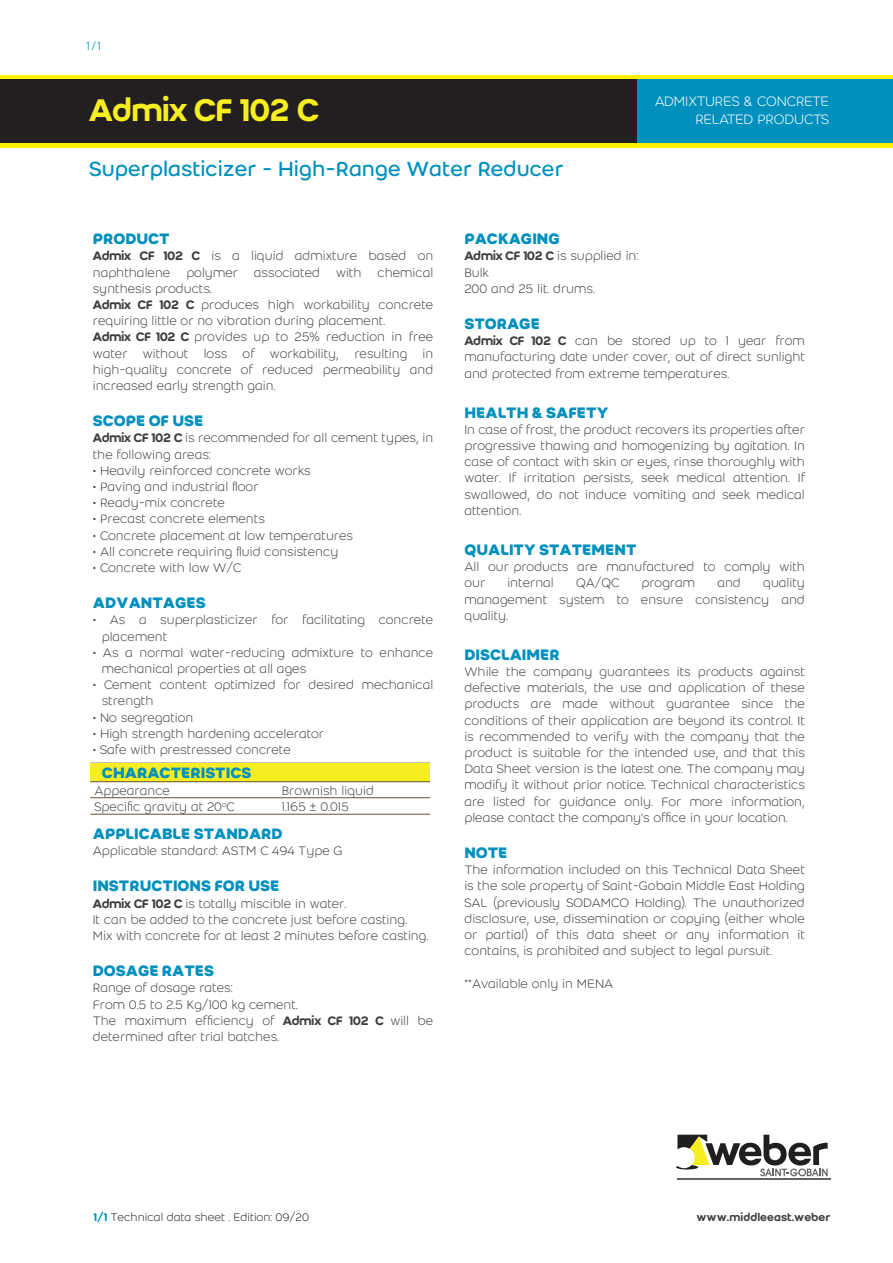
<style>
.page{position:relative;width:893px;height:1263px;background:#fff}
.page>*{position:absolute;margin:0;border:0;box-sizing:border-box;transform-origin:0 0}
.t1{font:34.5px "Weber Name";color:#f7ee21}
.t2{font:22.5px "Weber";color:#0090be}
.t3{font:700 16.65px "Weber";color:#0090be}
.t4{font:700 16.5px "Weber";color:#0090be}
.t5{font:300 15px/18px "Weber";letter-spacing:-.01em;color:#fff;text-align:right}
.t6{font:300 13.5px/16.2px "Weber";color:#3e3e3f}
.t7{font:300 12px "Weber";color:#211e1e}
.t8{font:500 12px "Weber";color:#414041}
.t9{font:300 12px "Frutiger LT Std";color:#1a99c8}
.s1{font-family:"Weber Name";font-weight:400}
.s2{font-weight:500;color:#0090be}
</style>
<div class="page">
<div style="left:0;top:75px;width:893px;height:73px;background:#fff101"></div>
<div style="left:0;top:79px;width:893px;height:64px;background:#231f20"></div>
<div style="left:638px;top:79px;width:255px;height:64px;background:#0090be"></div>
<div style="left:90px;top:763px;width:340px;height:19px;background:#f7ee21"></div>
<hr style="left:90px;top:781px;width:340px;height:1px;background:#67503d">
<hr style="left:90px;top:797px;width:340px;height:1px;background:#67503d">
<hr style="left:90px;top:814px;width:340px;height:1px;background:#67503d">
<hr style="left:677px;top:1179px;width:153px;height:1px;background:#626467">
<svg style="left:676px;top:1135px;width:152px;height:41px"></svg>
<p class="t9" style="left:85px;top:39px;width:19px">1/1</p>
<p class="t1" style="left:89px;top:90px;width:231px">Admix CF 102 C</p>
<p class="t2" style="left:89px;top:156px;width:476px">Superplasticizer - High-Range Water Reducer</p>
<p class="t5" style="left:655px;top:93px;width:176px">ADMIXTURES &amp; CONCRETE<br>RELATED PRODUCTS</p>
<p class="t3" style="left:93px;top:229px;width:78px">PRODUCT</p>
<p class="t6" style="left:93px;top:248px;width:342px"><span class="s1">Admix CF 102 C</span> is a liquid admixture based on naphthalene polymer associated with chemical synthesis products.<br><span class="s1">Admix CF 102 C</span> produces high workability concrete requiring little or no vibration during placement.<br><span class="s1">Admix CF 102 C</span> provides up to 25% reduction in free water without loss of workability, resulting in high-quality concrete of reduced permeability and increased early strength gain.</p>
<p class="t3" style="left:93px;top:411px;width:112px">SCOPE OF USE</p>
<p class="t6" style="left:93px;top:430px;width:342px"><span class="s1">Admix CF 102 C</span> is recommended for all cement types, in the following areas:</p>
<p class="t6" style="left:93px;top:463px;width:219px">• Heavily reinforced concrete works</p>
<p class="t6" style="left:93px;top:479px;width:167px">• Paving and industrial floor</p>
<p class="t6" style="left:93px;top:495px;width:134px">• Ready-mix concrete</p>
<p class="t6" style="left:93px;top:511px;width:174px">• Precast concrete elements</p>
<p class="t6" style="left:93px;top:527px;width:262px">• Concrete placement at low temperatures</p>
<p class="t6" style="left:93px;top:544px;width:247px">• All concrete requiring fluid consistency</p>
<p class="t6" style="left:93px;top:560px;width:150px">• Concrete with low W/C</p>
<p class="t3" style="left:93px;top:593px;width:114px">ADVANTAGES</p>
<p class="t6" style="left:102px;top:612px;width:333px;text-indent:-9px">• As a superplasticizer for facilitating concrete placement</p>
<p class="t6" style="left:102px;top:645px;width:333px;text-indent:-9px">• As a normal water-reducing admixture to enhance mechanical properties at all ages</p>
<p class="t6" style="left:102px;top:677px;width:333px;text-indent:-9px">• Cement content optimized for desired mechanical strength</p>
<p class="t6" style="left:93px;top:709px;width:102px">• No segregation</p>
<p class="t6" style="left:93px;top:726px;width:233px">• High strength hardening accelerator</p>
<p class="t6" style="left:93px;top:742px;width:200px">• Safe with prestressed concrete</p>
<p class="t4" style="left:102px;top:763px;width:151px">CHARACTERISTICS</p>
<p class="t6" style="left:94px;top:783px;width:142px">Appearance<br>Specific gravity at 20<sup>o</sup>C</p>
<p class="t6" style="left:282px;top:783px;width:94px">Brownish liquid<br>1.165 ± 0.015</p>
<p class="t3" style="left:93px;top:823px;width:191px">APPLICABLE STANDARD</p>
<p class="t6" style="left:93px;top:843px;width:251px">Applicable standard: ASTM C 494 Type G</p>
<p class="t3" style="left:93px;top:876px;width:188px">INSTRUCTIONS FOR USE</p>
<p class="t6" style="left:93px;top:895px;width:337px"><span class="s1">Admix CF 102 C</span> is totally miscible in water.<br>It can be added to the concrete just before casting.<br>Mix with concrete for at least 2 minutes before casting.</p>
<p class="t3" style="left:93px;top:961px;width:123px">DOSAGE RATES</p>
<p class="t6" style="left:93px;top:980px;width:342px">Range of dosage rates:<br>From 0.5 to 2.5 Kg/100 kg cement.<br>The maximum efficiency of <span class="s1">Admix CF 102 C</span> will be determined after trial batches.</p>
<p class="t3" style="left:464px;top:229px;width:97px">PACKAGING</p>
<p class="t6" style="left:464px;top:248px;width:175px"><span class="s1">Admix CF 102 C</span> is supplied in:<br>Bulk<br>200 and 25 lit. drums.</p>
<p class="t3" style="left:464px;top:314px;width:77px">STORAGE</p>
<p class="t6" style="left:464px;top:333px;width:342px;text-align:justify"><span class="s1">Admix CF 102 C</span> can be stored up to 1 year from manufacturing date under cover, out of direct sunlight and protected from extreme temperatures.</p>
<p class="t3" style="left:464px;top:402px;width:146px">HEALTH &amp; SAFETY</p>
<p class="t6" style="left:464px;top:422px;width:343px;text-align:justify">In case of frost, the product recovers its properties after progressive thawing and homogenizing by agitation. In case of contact with skin or eyes, rinse thoroughly with water. If irritation persists, seek medical attention. If swallowed, do not induce vomiting and seek medical attention.</p>
<p class="t3" style="left:464px;top:539px;width:174px">QUALITY STATEMENT</p>
<p class="t6" style="left:464px;top:559px;width:342px">All our products are manufactured to comply with our</p>
<p class="t6" style="left:507px;top:575px;width:48px">internal</p>
<p class="t6" style="left:576px;top:575px;width:45px">QA/QC</p>
<p class="t6" style="left:641px;top:575px;width:55px">program</p>
<p class="t6" style="left:717px;top:575px;width:25px">and</p>
<p class="t6" style="left:464px;top:575px;width:342px;text-align:justify;text-indent:299px">quality management system to ensure consistency and quality.</p>
<p class="t3" style="left:464px;top:644px;width:97px">DISCLAIMER</p>
<p class="t6" style="left:464px;top:664px;width:342px;text-align:justify">While the company guarantees its products against defective materials, the use and application of these products are made without guarantee since the conditions of their application are beyond its control. It is recommended to verify with the company that the product is suitable for the intended use, and that this Data Sheet version is the latest one. The company may modify it without prior notice. Technical characteristics are listed for guidance only. For more information, please contact the company’s office in your location.</p>
<p class="t3" style="left:464px;top:842px;width:45px">NOTE</p>
<p class="t6" style="left:464px;top:862px;width:342px;text-align:justify">The information included on this Technical Data Sheet is the sole property of Saint-Gobain Middle East Holding SAL (previously SODAMCO Holding). The unauthorized disclosure, use, dissemination or copying (either whole or partial) of this data sheet or any information it contains, is prohibited and subject to legal pursuit.</p>
<p class="t6" style="left:464px;top:975px;width:150px">**Available only in MENA</p>
<p class="t7" style="left:94px;top:1210px;width:217px"><span class="s2">1/1</span> Technical data sheet . Edition: 09/20</p>
<p class="t8" style="left:696px;top:1210px;width:135px">www.middleeast.weber</p>
</div>
